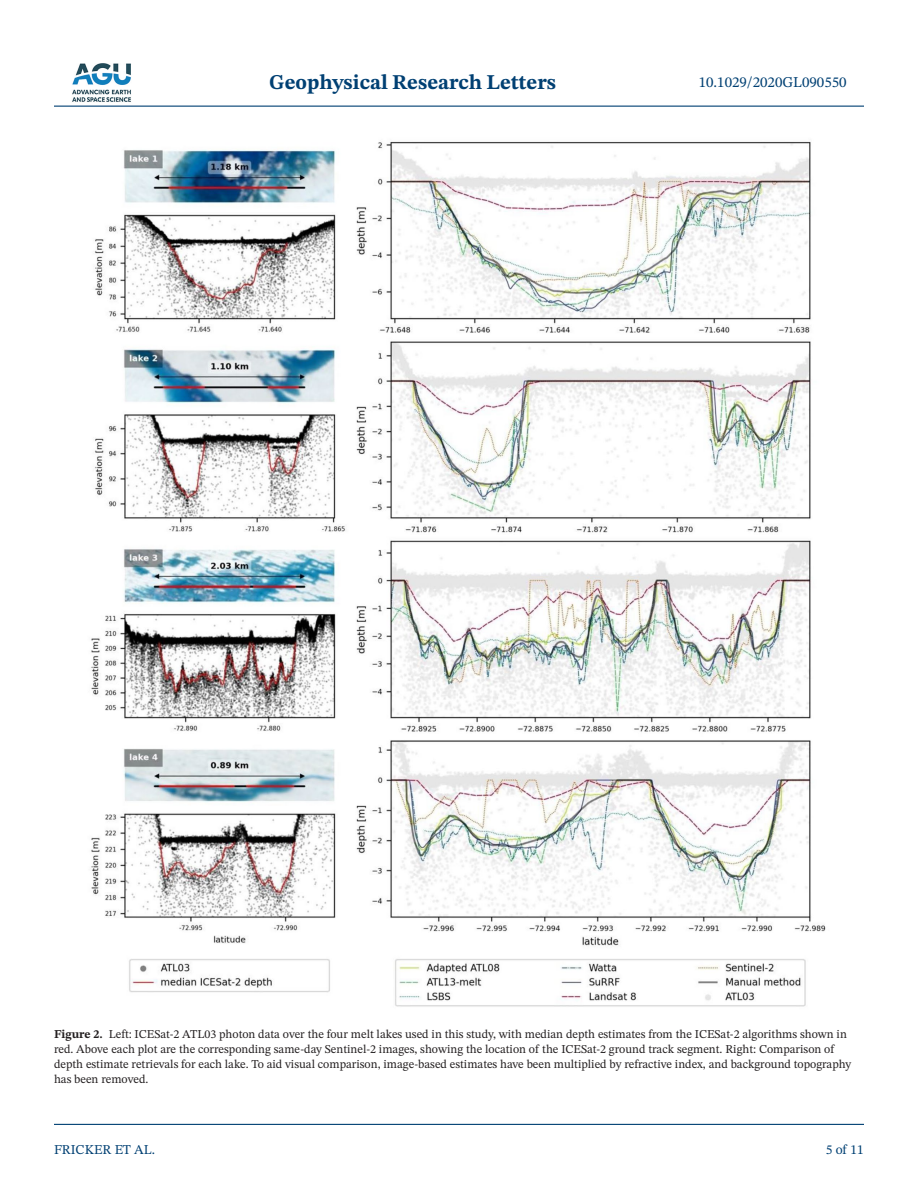
<style>
.page{position:relative;width:918px;height:1188px;background:#fff}
.page>*{position:absolute;margin:0;border:0;box-sizing:border-box;transform-origin:0 0}
.t1{font:700 21px "STIX Two Text";color:#004073}
.t2{font:15px "STIX Two Text";color:#004073}
.t3{font:13.5px "STIX Two Text";color:#004073}
.t4{font:12px/15px "STIX Two Text";color:#231f20}
.s1{font-weight:700}
</style>
<div class="page">
<hr style="left:54px;top:106px;width:810px;height:1px;background:#004073">
<hr style="left:54px;top:1124px;width:810px;height:1px;background:#004073">
<img style="left:72px;top:63px;width:59px;height:39px">
<img style="left:91px;top:141px;width:735px;height:866px">
<h1 class="t1" style="left:269px;top:67px;width:288px">Geophysical Research Letters</h1>
<p class="t2" style="left:699px;top:72px;width:149px">10.1029/2020GL090550</p>
<p class="t4" style="left:54px;top:1026px;width:799px"><span class="s1">Figure 2.</span> Left: ICESat-2 ATL03 photon data over the four melt lakes used in this study, with median depth estimates from the ICESat-2 algorithms shown in red. Above each plot are the corresponding same-day Sentinel-2 images, showing the location of the ICESat-2 ground track segment. Right: Comparison of depth estimate retrievals for each lake. To aid visual comparison, image-based estimates have been multiplied by refractive index, and background topography has been removed.</p>
<p class="t3" style="left:54px;top:1140px;width:103px">FRICKER ET AL.</p>
<p class="t3" style="left:826px;top:1140px;width:40px">5 of 11</p>
</div>
